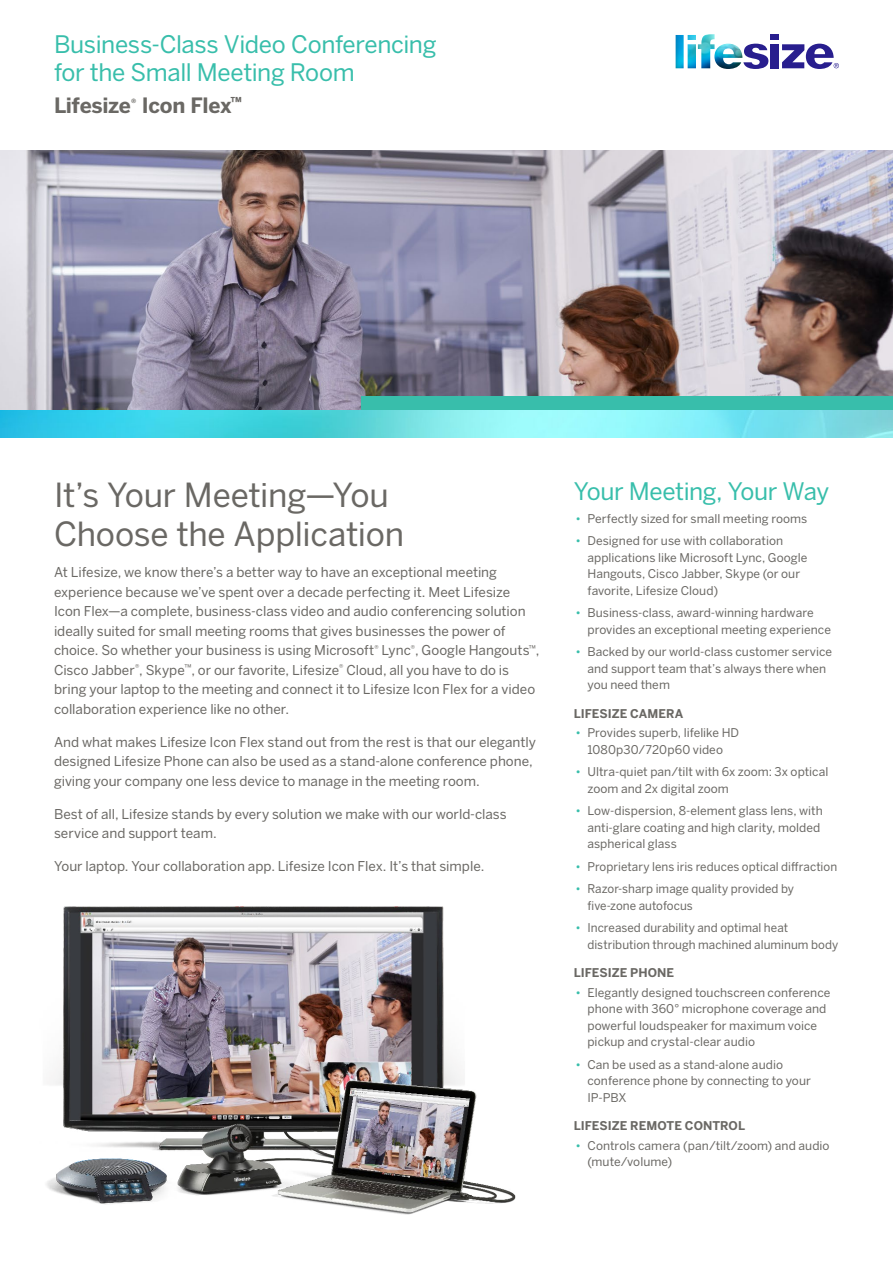
<style>
.page{position:relative;width:893px;height:1263px;background:#fff}
.page>*{position:absolute;margin:0;border:0;box-sizing:border-box;transform-origin:0 0}
.t1{font:33px/39px "Benton Sans";letter-spacing:-.01em;color:#6a6864}
.t2{font:24px/28.8px "Benton Sans";letter-spacing:-.02em;color:#38beab}
.t3{font:700 21px "Benton Sans";letter-spacing:-.02em;color:#6a6864}
.t4{font:13.5px/19.5px "Benton Sans";color:#6a6864}
.t5{font:12px/16.5px "Benton Sans";letter-spacing:.005em;color:#6a6864}
.t6{font:700 12px "Benton Sans";color:#6a6864}
.s1{color:#38beab}
</style>
<div class="page">
<img style="left:0;top:150px;width:893px;height:287px">
<div style="left:361px;top:397px;width:532px;height:13px;background:#38beab"></div>
<img style="left:46px;top:906px;width:470px;height:309px">
<div style="left:771px;top:35px;width:8px;height:5px;background:#281e8e"></div>
<div style="left:771px;top:44px;width:8px;height:24px;background:#281e8e"></div>
<svg style="left:782px;top:44px;width:57px;height:25px"></svg>
<svg style="left:743px;top:44px;width:25px;height:25px"></svg>
<img style="left:676px;top:34px;width:66px;height:35px">
<h2 class="t2" style="left:54px;top:29px;width:384px">Business-Class Video Conferencing for the Small Meeting Room</h2>
<h3 class="t3" style="left:54px;top:93px;width:189px">Lifesize<sup>®</sup> Icon Flex<sup>™</sup></h3>
<h1 class="t1" style="left:54px;top:475px;width:352px">It’s Your Meeting—You<br>Choose the Application</h1>
<p class="t4" style="left:54px;top:562px;width:487px">At Lifesize, we know there’s a better way to have an exceptional meeting experience because we’ve spent over a decade perfecting it. Meet Lifesize Icon Flex—a complete, business-class video and audio conferencing solution ideally suited for small meeting rooms that gives businesses the power of choice. So whether your business is using Microsoft<sup>®</sup> Lync<sup>®</sup>, Google Hangouts<sup>™</sup>, Cisco Jabber<sup>®</sup>, Skype<sup>™</sup>, or our favorite, Lifesize<sup>®</sup> Cloud, all you have to do is bring your laptop to the meeting and connect it to Lifesize Icon Flex for a video collaboration experience like no other.</p>
<p class="t4" style="left:54px;top:732px;width:483px">And what makes Lifesize Icon Flex stand out from the rest is that our elegantly designed Lifesize Phone can also be used as a stand-alone conference phone, giving your company one less device to manage in the meeting room.</p>
<p class="t4" style="left:54px;top:804px;width:454px">Best of all, Lifesize stands by every solution we make with our world-class service and support team.</p>
<p class="t4" style="left:54px;top:856px;width:432px">Your laptop. Your collaboration app. Lifesize Icon Flex. It’s that simple.</p>
<h2 class="t2" style="left:574px;top:476px;width:257px">Your Meeting, Your Way</h2>
<p class="t5" style="left:575px;top:510px;width:233px"><span class="s1">•</span> Perfectly sized for small meeting rooms</p>
<p class="t5" style="left:587px;top:533px;width:222px;text-indent:-12px"><span class="s1">•</span> Designed for use with collaboration applications like Microsoft Lync, Google Hangouts, Cisco Jabber, Skype (or our favorite, Lifesize Cloud)</p>
<p class="t5" style="left:587px;top:605px;width:245px;text-indent:-12px"><span class="s1">•</span> Business-class, award-winning hardware provides an exceptional meeting experience</p>
<p class="t5" style="left:587px;top:644px;width:246px;text-indent:-12px"><span class="s1">•</span> Backed by our world-class customer service and support team that’s always there when you need them</p>
<p class="t6" style="left:574px;top:706px;width:111px">LIFESIZE CAMERA</p>
<p class="t5" style="left:575px;top:725px;width:165px;text-align:center"><span class="s1">•</span> Provides superb, lifelike HD<br>1080p30/720p60 video</p>
<p class="t5" style="left:587px;top:764px;width:243px;text-indent:-12px"><span class="s1">•</span> Ultra-quiet pan/tilt with 6x zoom: 3x optical zoom and 2x digital zoom</p>
<p class="t5" style="left:587px;top:803px;width:237px;text-indent:-12px"><span class="s1">•</span> Low-dispersion, 8-element glass lens, with anti-glare coating and high clarity, molded aspherical glass</p>
<p class="t5" style="left:575px;top:858px;width:263px"><span class="s1">•</span> Proprietary lens iris reduces optical diffraction</p>
<p class="t5" style="left:587px;top:881px;width:208px;text-indent:-12px"><span class="s1">•</span> Razor-sharp image quality provided by five-zone autofocus</p>
<p class="t5" style="left:587px;top:920px;width:252px;text-indent:-12px"><span class="s1">•</span> Increased durability and optimal heat distribution through machined aluminum body</p>
<p class="t6" style="left:574px;top:966px;width:102px">LIFESIZE PHONE</p>
<p class="t5" style="left:587px;top:984px;width:245px;text-indent:-12px"><span class="s1">•</span> Elegantly designed touchscreen conference phone with 360° microphone coverage and powerful loudspeaker for maximum voice pickup and crystal-clear audio</p>
<p class="t5" style="left:587px;top:1056px;width:225px;text-indent:-12px"><span class="s1">•</span> Can be used as a stand-alone audio conference phone by connecting to your<br>IP-PBX</p>
<p class="t6" style="left:574px;top:1119px;width:173px">LIFESIZE REMOTE CONTROL</p>
<p class="t5" style="left:587px;top:1137px;width:244px;text-indent:-12px"><span class="s1">•</span> Controls camera (pan/tilt/zoom) and audio (mute/volume)</p>
</div>
